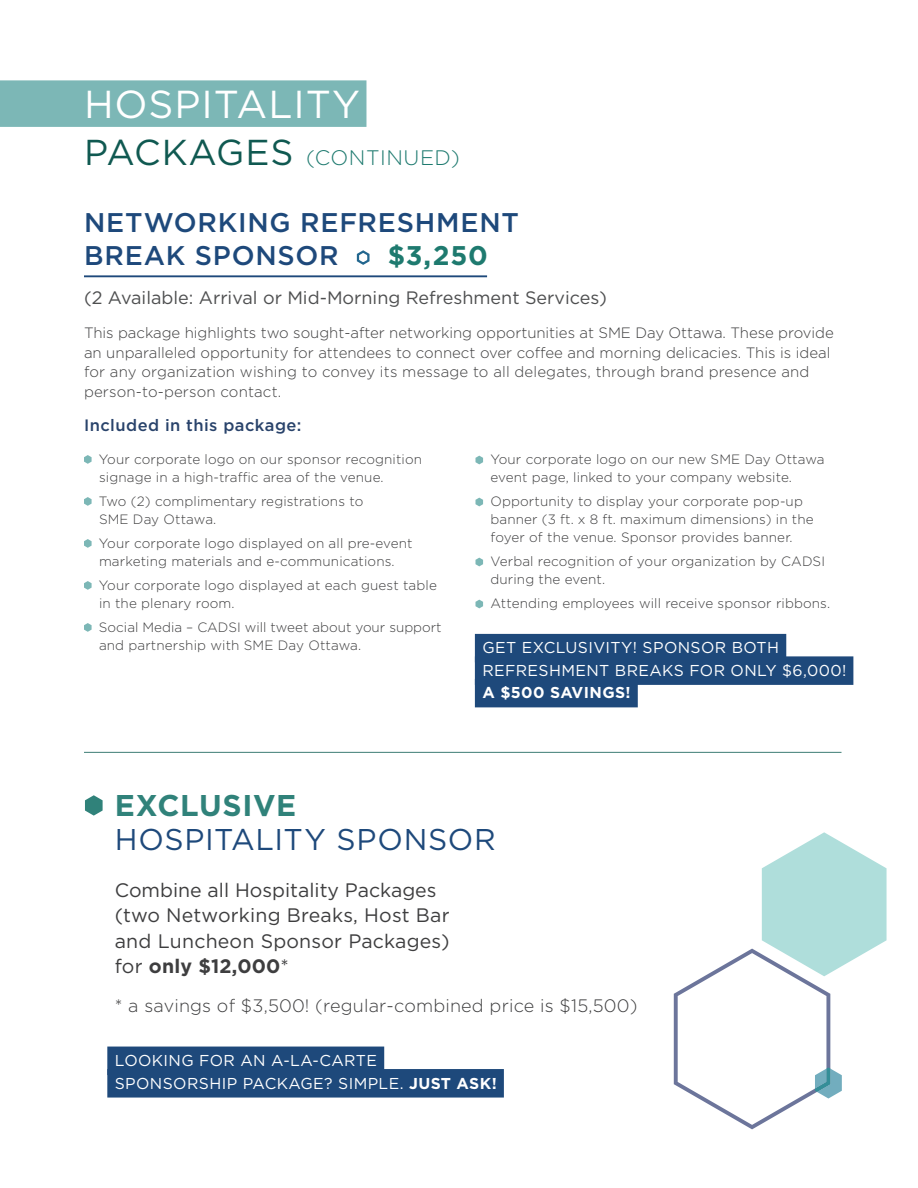
<style>
.page{position:relative;width:918px;height:1188px;background:#fff}
.page>*{position:absolute;margin:0;border:0;box-sizing:border-box;transform-origin:0 0}
.H1_Ruled{font:39px "Gotham";letter-spacing:.025em;color:#fff}
.H2_Teal___No_Rule{font:30px "Gotham";letter-spacing:.025em;color:#1e497b}
.H2_Teal___No_Rule-2{font:700 30px "Gotham";letter-spacing:.02em;color:#30827a}
.t1{font:500 27px/32.4px "Gotham";letter-spacing:.03em;color:#1e497b}
.t2{font:700 27px "Gotham";color:#1e7a6f}
.t3{font:300 21px "Gotham";letter-spacing:.025em;color:#1e7a6f}
.Body{font:19.5px/25.5px "Gotham";letter-spacing:.01em;color:#3e3e3f}
.Body-2{font:18px "Gotham";color:#4e4f50}
.Body-3{font:300 18px "Gotham";letter-spacing:.01em;color:#3e3e3f}
.Body-4{font:500 16.5px "Gotham";letter-spacing:.03em;color:#29436b}
.Call-Out{font:15.75px "Gotham";letter-spacing:.025em;color:#fff}
.Call-Out-2{font:700 15.75px "Gotham";letter-spacing:.025em;color:#fff}
.Body-5{font:300 15px/19.5px "Gotham";color:#3e3e3f}
.Body_Bullets{font:300 13.5px/18px "Gotham";letter-spacing:.01em;color:#3e3e3f}
.s1{font-weight:400;font-size:36px;color:#105951}
.s2{font-weight:700}
</style>
<div class="page">
<svg style="left:674px;top:832px;width:213px;height:297px"></svg>
<div style="left:0;top:80px;width:366px;height:47px;background:#7cb7b6"></div>
<hr style="left:84px;top:275px;width:403px;height:2px;background:#1e497b">
<svg style="left:356px;top:250px;width:14px;height:15px"></svg>
<svg style="left:84px;top:455px;width:8px;height:9px"></svg>
<svg style="left:84px;top:497px;width:8px;height:9px"></svg>
<svg style="left:84px;top:539px;width:8px;height:9px"></svg>
<svg style="left:84px;top:581px;width:8px;height:9px"></svg>
<svg style="left:84px;top:623px;width:8px;height:9px"></svg>
<svg style="left:476px;top:456px;width:7px;height:8px"></svg>
<svg style="left:476px;top:498px;width:7px;height:8px"></svg>
<svg style="left:476px;top:558px;width:7px;height:8px"></svg>
<svg style="left:476px;top:600px;width:7px;height:8px"></svg>
<svg style="left:85px;top:795px;width:18px;height:21px"></svg>
<div style="left:475px;top:634px;width:311px;height:28px;background:#1e497b"></div>
<div style="left:475px;top:656px;width:378px;height:29px;background:#1e497b"></div>
<div style="left:475px;top:679px;width:163px;height:28px;background:#1e497b"></div>
<div style="left:107px;top:1047px;width:277px;height:28px;background:#1e497b"></div>
<div style="left:107px;top:1069px;width:397px;height:29px;background:#1e497b"></div>
<hr style="left:84px;top:752px;width:758px;height:1px;background:#528b84">
<p class="H1_Ruled" style="left:84px;top:79px;width:277px">HOSPITALITY</p>
<h1 class="t3" style="left:84px;top:145px;width:377px"><span class="s1">PACKAGES</span> (CONTINUED)</h1>
<h2 class="t1" style="left:84px;top:206px;width:436px">NETWORKING REFRESHMENT<br>BREAK SPONSOR</h2>
<h2 class="t2" style="left:388px;top:237px;width:102px">$3,250</h2>
<p class="Body-2" style="left:84px;top:286px;width:524px">(2 Available: Arrival or Mid-Morning Refreshment Services)</p>
<p class="Body-5" style="left:84px;top:323px;width:751px">This package highlights two sought-after networking opportunities at SME Day Ottawa. These provide an unparalleled opportunity for attendees to connect over coffee and morning delicacies. This is ideal for any organization wishing to convey its message to all delegates, through brand presence and person-to-person contact.</p>
<p class="Body-4" style="left:84px;top:414px;width:219px">Included in this package:</p>
<p class="Body_Bullets" style="left:99px;top:450px;width:325px">Your corporate logo on our sponsor recognition signage in a high-traffic area of the venue.</p>
<p class="Body_Bullets" style="left:99px;top:492px;width:266px">Two (2) complimentary registrations to<br>SME Day Ottawa.</p>
<p class="Body_Bullets" style="left:99px;top:534px;width:315px">Your corporate logo displayed on all pre-event marketing materials and e-communications.</p>
<p class="Body_Bullets" style="left:99px;top:576px;width:339px">Your corporate logo displayed at each guest table in the plenary room.</p>
<p class="Body_Bullets" style="left:99px;top:618px;width:344px">Social Media – CADSI will tweet about your support and partnership with SME Day Ottawa.</p>
<p class="Body_Bullets" style="left:490px;top:450px;width:336px">Your corporate logo on our new SME Day Ottawa event page, linked to your company website.</p>
<p class="Body_Bullets" style="left:490px;top:492px;width:325px">Opportunity to display your corporate pop-up banner (3 ft. x 8 ft. maximum dimensions) in the foyer of the venue. Sponsor provides banner.</p>
<p class="Body_Bullets" style="left:490px;top:552px;width:336px">Verbal recognition of your organization by CADSI during the event.</p>
<p class="Body_Bullets" style="left:490px;top:594px;width:341px">Attending employees will receive sponsor ribbons.</p>
<p class="Call-Out" style="left:482px;top:638px;width:298px">GET EXCLUSIVITY! SPONSOR BOTH</p>
<p class="Call-Out" style="left:482px;top:660px;width:365px">REFRESHMENT BREAKS FOR ONLY $6,000!</p>
<p class="Call-Out-2" style="left:482px;top:682px;width:150px">A $500 SAVINGS!</p>
<p class="H2_Teal___No_Rule-2" style="left:115px;top:785px;width:183px">EXCLUSIVE</p>
<p class="H2_Teal___No_Rule" style="left:115px;top:821px;width:383px">HOSPITALITY SPONSOR</p>
<p class="Body" style="left:115px;top:877px;width:336px">Combine all Hospitality Packages (two Networking Breaks, Host Bar and Luncheon Sponsor Packages) for <span class="s2">only $12,000</span>*</p>
<p class="Body-3" style="left:115px;top:995px;width:524px">* a savings of $3,500! (regular-combined price is $15,500)</p>
<p class="Call-Out" style="left:115px;top:1050px;width:264px">LOOKING FOR AN A-LA-CARTE</p>
<p class="Call-Out" style="left:115px;top:1073px;width:383px">SPONSORSHIP PACKAGE? SIMPLE. <span class="s2">JUST ASK!</span></p>
</div>
